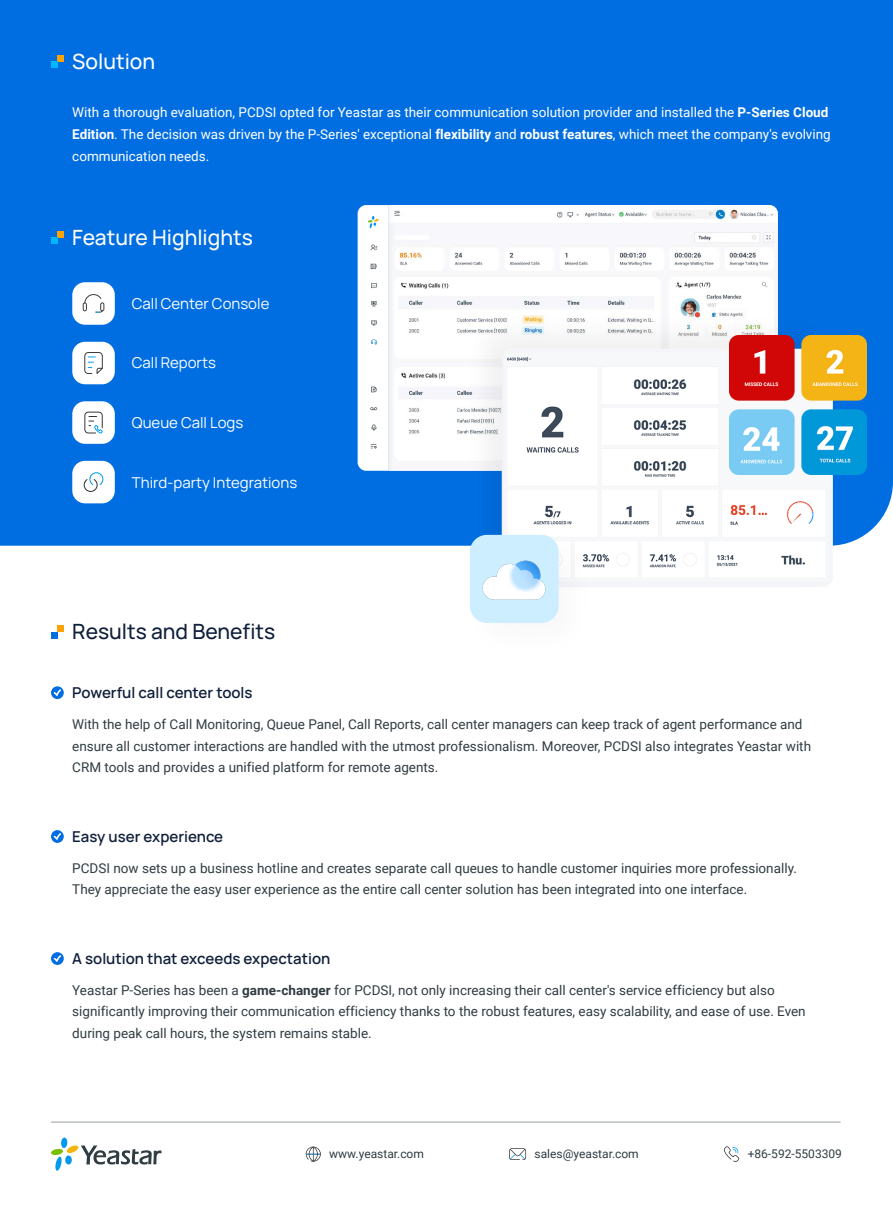
<style>
.page{position:relative;width:893px;height:1212px;background:#fff}
.page>*{position:absolute;margin:0;border:0;box-sizing:border-box;transform-origin:0 0}
.正文一级标题{font:500 21px "Manrope";color:#fff}
.正文一级标题-2{font:500 21px "Manrope";color:#101f3a}
.小点标题{font:600 15px "Manrope";color:#101f3a}
.小点标题-2{font:15px "Manrope";color:#fff}
.正文{font:13.5px/21.8px "Roboto";color:#303c42}
.正文-2{font:13.5px/21.8px "Roboto";color:#fff}
.联系方式{font:12px "Roboto";color:#303c42}
.s1{font-weight:700}
</style>
<div class="page">
<div style="left:0;top:0;width:893px;height:546px;background:#006ee1"></div>
<svg style="left:51px;top:55px;width:13px;height:13px"></svg>
<svg style="left:51px;top:231px;width:13px;height:13px"></svg>
<svg style="left:51px;top:686px;width:13px;height:13px"></svg>
<svg style="left:54px;top:689px;width:7px;height:7px"></svg>
<svg style="left:51px;top:830px;width:13px;height:13px"></svg>
<svg style="left:54px;top:833px;width:7px;height:7px"></svg>
<svg style="left:51px;top:952px;width:13px;height:13px"></svg>
<svg style="left:54px;top:955px;width:7px;height:7px"></svg>
<svg style="left:51px;top:625px;width:13px;height:13px"></svg>
<svg style="left:51px;top:1137px;width:111px;height:34px"></svg>
<hr style="left:51px;top:1122px;width:790px;height:1px;background:#303c42">
<svg style="left:723px;top:1146px;width:16px;height:16px"></svg>
<svg style="left:306px;top:1146px;width:15px;height:15px"></svg>
<svg style="left:509px;top:1148px;width:17px;height:12px"></svg>
<div style="left:72px;top:342px;width:43px;height:42px;background:#fff;border-radius:13px"></div>
<svg style="left:84px;top:352px;width:19px;height:22px"></svg>
<div style="left:72px;top:282px;width:43px;height:43px;background:#fff;border-radius:13px"></div>
<svg style="left:83px;top:294px;width:21px;height:19px"></svg>
<div style="left:72px;top:401px;width:43px;height:43px;background:#fff;border-radius:13px"></div>
<svg style="left:84px;top:412px;width:19px;height:21px"></svg>
<div style="left:72px;top:461px;width:43px;height:42px;background:#fff;border-radius:13px"></div>
<svg style="left:84px;top:472px;width:19px;height:20px"></svg>
<img style="left:389px;top:205px;width:389px;height:266px">
<svg style="left:358px;top:205px;width:31px;height:266px"></svg>
<img style="left:363px;top:211px;width:17px;height:256px">
<div style="left:463px;top:310px;width:379px;height:286px;background:#000;opacity:.06"></div>
<img style="left:502px;top:349px;width:331px;height:238px">
<img style="left:730px;top:336px;width:137px;height:139px">
<div style="left:461px;top:526px;width:137px;height:136px;background:#000;opacity:.03"></div>
<div style="left:470px;top:535px;width:89px;height:88px;background:#cef;border-radius:17px"></div>
<img style="left:482px;top:560px;width:64px;height:40px">
<p class="正文一级标题" style="left:72px;top:47px;width:84px">Solution</p>
<p class="正文-2" style="left:72px;top:101px;width:760px">With a thorough evaluation, PCDSI opted for Yeastar as their communication solution provider and installed the <span class="s1">P-Series Cloud<br>Edition</span>. The decision was driven by the P-Series' exceptional <span class="s1">flexibility</span> and <span class="s1">robust features</span>, which meet the company's evolving communication needs.</p>
<p class="正文一级标题" style="left:72px;top:223px;width:182px">Feature Highlights</p>
<p class="小点标题-2" style="left:132px;top:293px;width:139px">Call Center Console</p>
<p class="小点标题-2" style="left:132px;top:352px;width:86px">Call Reports</p>
<p class="小点标题-2" style="left:132px;top:412px;width:113px">Queue Call Logs</p>
<p class="小点标题-2" style="left:132px;top:471px;width:167px">Third-party Integrations</p>
<p class="正文一级标题-2" style="left:72px;top:617px;width:205px">Results and Benefits</p>
<p class="小点标题" style="left:72px;top:682px;width:182px">Powerful call center tools</p>
<p class="正文" style="left:72px;top:712px;width:740px">With the help of Call Monitoring, Queue Panel, Call Reports, call center managers can keep track of agent performance and ensure all customer interactions are handled with the utmost professionalism. Moreover, PCDSI also integrates Yeastar with<br>CRM tools and provides a unified platform for remote agents.</p>
<p class="小点标题" style="left:72px;top:826px;width:152px">Easy user experience</p>
<p class="正文" style="left:72px;top:856px;width:726px">PCDSI now sets up a business hotline and creates separate call queues to handle customer inquiries more professionally.<br>They appreciate the easy user experience as the entire call center solution has been integrated into one interface.</p>
<p class="小点标题" style="left:72px;top:948px;width:260px">A solution that exceeds expectation</p>
<p class="正文" style="left:72px;top:978px;width:735px">Yeastar P-Series has been a <span class="s1">game-changer</span> for PCDSI, not only increasing their call center's service efficiency but also significantly improving their communication efficiency thanks to the robust features, easy scalability, and ease of use. Even during peak call hours, the system remains stable.</p>
<p class="联系方式" style="left:329px;top:1146px;width:96px">www.yeastar.com</p>
<p class="联系方式" style="left:535px;top:1146px;width:106px">sales@yeastar.com</p>
<p class="联系方式" style="left:748px;top:1146px;width:96px">+86-592-5503309</p>
</div>
